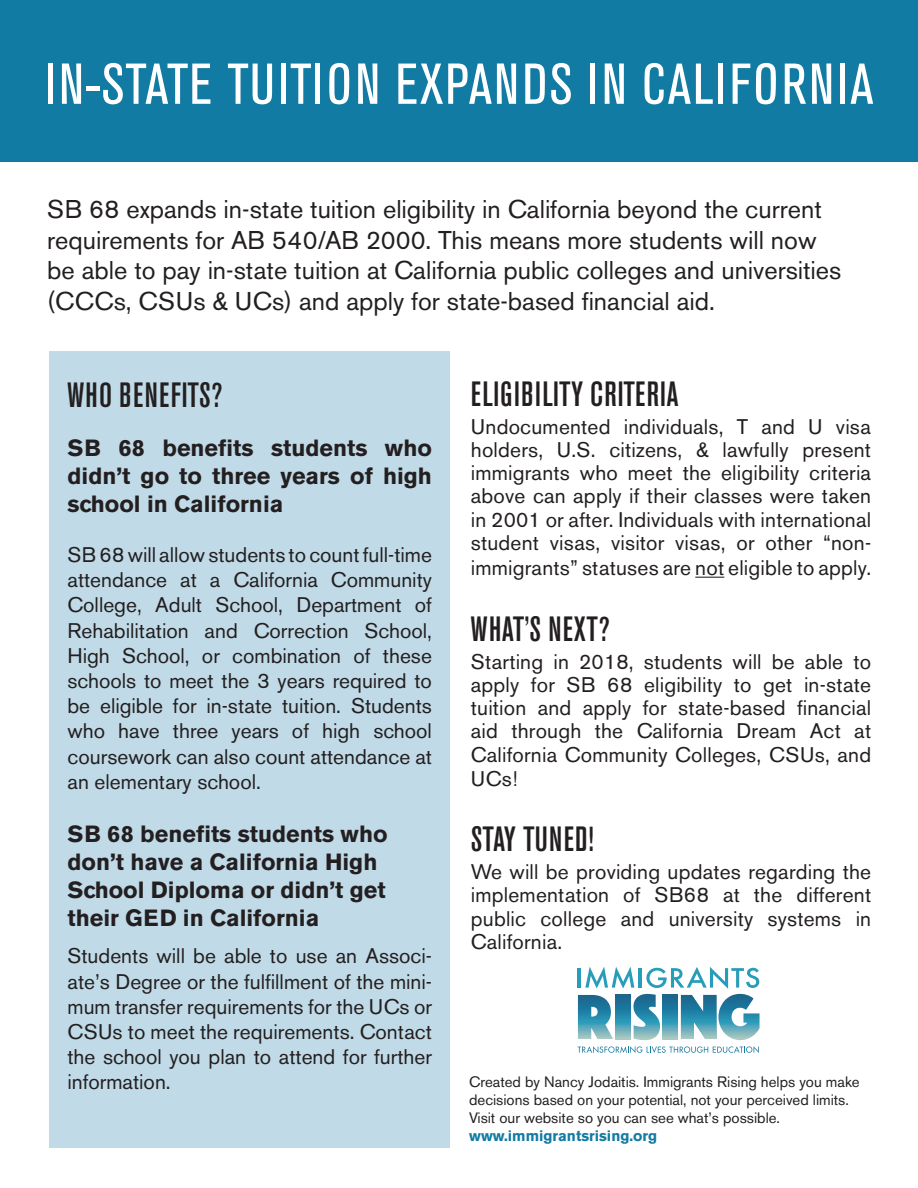
<style>
.page{position:relative;width:918px;height:1188px;background:#fff}
.page>*{position:absolute;margin:0;border:0;box-sizing:border-box;transform-origin:0 0}
.Section_Head{font:condensed 57px "Akzidenz Grotesk BE";letter-spacing:.04em;color:#fff}
.t1{font:500 condensed 34.8px "Akzidenz Grotesk BE";letter-spacing:.03em;color:#231f20}
.t2{font:500 condensed 34.8px "Akzidenz Grotesk BE";color:#231f20}
.t3{font:25.5px/30.6px "Akzidenz Grotesk BE";color:#231f20}
.t4{font:700 23.25px/27.9px "Akzidenz Grotesk BE";color:#231f20;text-align:justify}
.t5{font:21px/25.2px "Akzidenz Grotesk BE";letter-spacing:.01em;color:#231f20;text-align:justify}
.t6{font:15px/18px "Akzidenz Grotesk BE";color:#231f20}
.t7{font:700 15px "Akzidenz Grotesk BE";color:#127ba3}
</style>
<div class="page">
<div style="left:0;top:0;width:918px;height:162px;background:#127ba3"></div>
<div style="left:49px;top:351px;width:400px;height:797px;background:#c0dae7"></div>
<svg style="left:695px;top:577px;width:29px;height:1px"></svg>
<svg style="left:578px;top:967px;width:182px;height:73px"></svg>
<svg style="left:578px;top:1046px;width:181px;height:7px"></svg>
<p class="Section_Head" style="left:45px;top:52px;width:830px">IN-STATE TUITION EXPANDS IN CALIFORNIA</p>
<p class="t3" style="left:47px;top:194px;width:796px">SB 68 expands in-state tuition eligibility in California beyond the current requirements for AB 540/AB 2000. This means more students will now be able to pay in-state tuition at California public colleges and universities (CCCs, CSUs &amp; UCs) and apply for state-based financial aid.</p>
<p class="t1" style="left:68px;top:376px;width:156px">WHO BENEFITS?</p>
<p class="t4" style="left:68px;top:434px;width:366px">SB 68 benefits students who didn’t go to three years of high school in California</p>
<p class="t5" style="left:68px;top:542px;width:366px">SB 68 will allow students to count full-time attendance at a California Community College, Adult School, Department of Rehabilitation and Correction School, High School, or combination of these schools to meet the 3 years required to be eligible for in-state tuition. Students who have three years of high school coursework can also count attendance at an elementary school.</p>
<p class="t4" style="left:68px;top:820px;width:322px;text-align:left">SB 68 benefits students who don’t have a California High<br>School Diploma or didn’t get their GED in California</p>
<p class="t5" style="left:68px;top:943px;width:366px">Students will be able to use an Associ&shy;ate’s Degree or the fulfillment of the mini&shy;mum transfer requirements for the UCs or CSUs to meet the requirements. Contact the school you plan to attend for further information.</p>
<p class="t1" style="left:471px;top:375px;width:209px">ELIGIBILITY CRITERIA</p>
<p class="t5" style="left:471px;top:415px;width:402px;line-height:23.2px">Undocumented individuals, T and U visa holders, U.S. citizens, &amp; lawfully present immigrants who meet the eligibility criteria above can apply if their classes were taken in 2001 or after. Individuals with international student visas, visitor visas, or other “non-</p>
<p class="t5" style="left:471px;top:555px;width:402px">immigrants” statuses are not eligible to apply.</p>
<p class="t1" style="left:471px;top:609px;width:140px">WHAT’S NEXT?</p>
<p class="t5" style="left:471px;top:650px;width:402px;line-height:23.4px">Starting in 2018, students will be able to apply for SB 68 eligibility to get in-state tuition and apply for state-based financial aid through the California Dream Act at California Community Colleges, CSUs, and UCs!</p>
<p class="t2" style="left:471px;top:820px;width:125px">STAY TUNED!</p>
<p class="t5" style="left:471px;top:860px;width:402px;line-height:23.2px">We will be providing updates regarding the implementation of SB68 at the different public college and university systems in California.</p>
<p class="t6" style="left:469px;top:1073px;width:392px">Created by Nancy Jodaitis. Immigrants Rising helps you make decisions based on your potential, not your perceived limits.<br>Visit our website so you can see what’s possible.</p>
<p class="t7" style="left:469px;top:1127px;width:190px">www.immigrantsrising.org</p>
</div>
